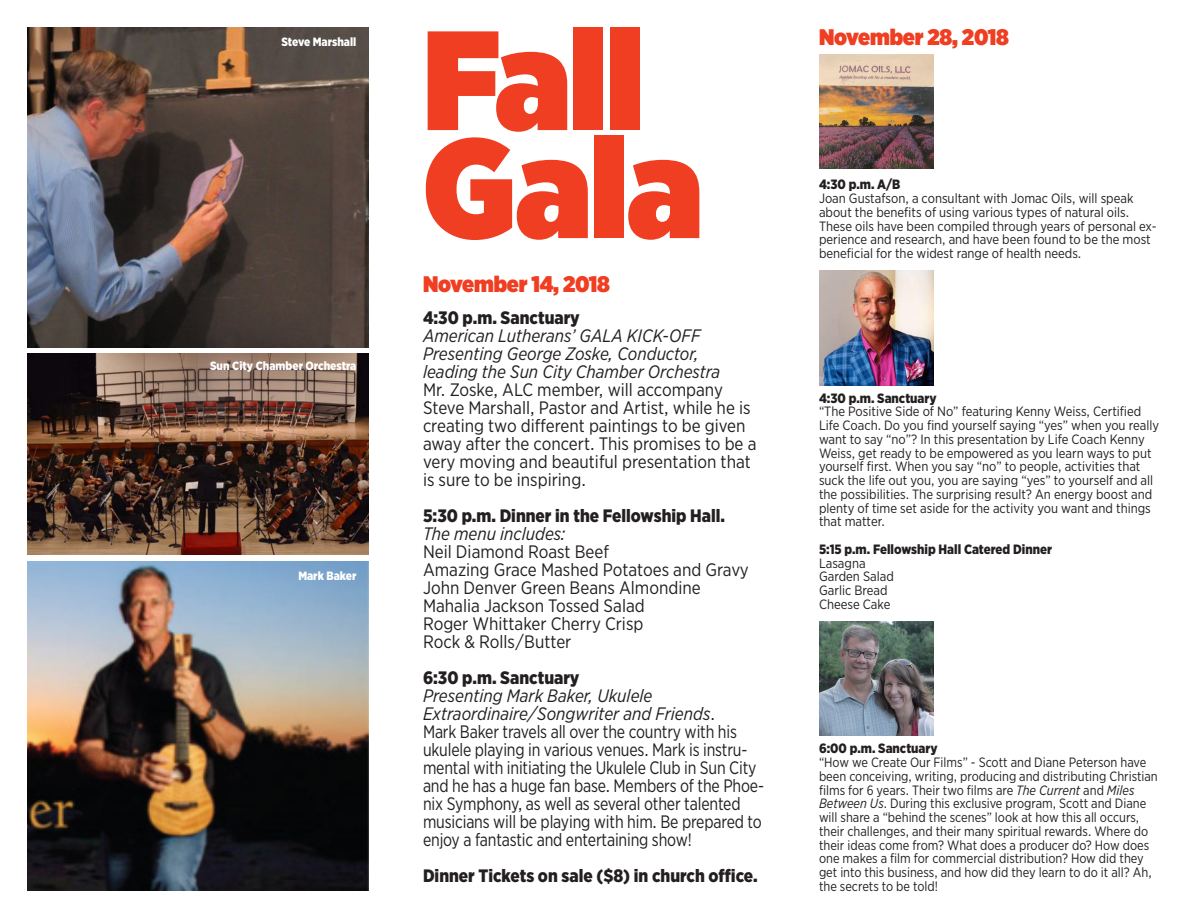
<style>
.page{position:relative;width:1188px;height:918px;background:#fff}
.page>*{position:absolute;margin:0;border:0;box-sizing:border-box;transform-origin:0 0}
.t1{font:900 141px "Gotham Narrow";letter-spacing:-.01em;color:#ef3e22}
.t2{font:900 22.5px "Gotham Narrow";letter-spacing:-.01em;color:#ef3e22}
.t3{font:18px/18px "Gotham Narrow";letter-spacing:-.01em;color:#231f20}
.t4{font:18px/18px "Gotham Narrow";letter-spacing:-.01em;color:#231f20;scale:.9 1}
.t5{font:italic 18px/18px "Gotham Narrow";color:#231f20}
.t6{font:900 18px "Gotham Narrow";color:#231f20}
.t7{font:13.5px/13.8px "Gotham Narrow";color:#231f20}
.t8{font:13.5px/13.8px "Gotham Narrow";color:#231f20;scale:.95 1}
.t9{font:900 13.5px "Gotham Narrow";color:#231f20}
.t10{font:900 12px "Gotham Narrow";color:#fff}
.s1{font-style:normal}
.s2{font-style:italic}
</style>
<div class="page">
<img style="left:819px;top:55px;width:114px;height:114px">
<img style="left:819px;top:271px;width:114px;height:114px">
<img style="left:819px;top:622px;width:114px;height:114px">
<img style="left:27px;top:562px;width:342px;height:329px">
<img style="left:27px;top:354px;width:342px;height:200px">
<img style="left:27px;top:27px;width:342px;height:321px">
<p class="t10" style="left:281px;top:34px;width:77px">Steve Marshall</p>
<p class="t10" style="left:210px;top:358px;width:148px">Sun City Chamber Orchestra</p>
<p class="t10" style="left:298px;top:568px;width:60px">Mark Baker</p>
<p class="t1" style="left:423px;top:-15px;width:223px">Fall</p>
<p class="t1" style="left:423px;top:93px;width:281px">Gala</p>
<p class="t2" style="left:423px;top:269px;width:188px">November 14, 2018</p>
<p class="t6" style="left:423px;top:305px;width:158px">4:30 p.m. Sanctuary</p>
<p class="t5" style="left:423px;top:326px;width:279px">American Lutherans’ GALA KICK-OFF</p>
<p class="t5" style="left:423px;top:344px;width:299px">Presenting George Zoske, Conductor, leading the Sun City Chamber Orchestra</p>
<p class="t3" style="left:423px;top:380px;width:335px">Mr. Zoske, ALC member, will accompany Steve Marshall, Pastor and Artist, while he is creating two different paintings to be given away after the concert. This promises to be a very moving and beautiful presentation that is sure to be inspiring.</p>
<p class="t6" style="left:423px;top:503px;width:304px">5:30 p.m. Dinner in the Fellowship Hall.</p>
<p class="t5" style="left:423px;top:524px;width:144px">The menu includes:</p>
<p class="t3" style="left:423px;top:542px;width:187px">Neil Diamond Roast Beef</p>
<p class="t3" style="left:423px;top:560px;width:327px">Amazing Grace Mashed Potatoes and Gravy</p>
<p class="t3" style="left:423px;top:578px;width:279px">John Denver Green Beans Almondine</p>
<p class="t3" style="left:423px;top:596px;width:223px">Mahalia Jackson Tossed Salad</p>
<p class="t3" style="left:423px;top:614px;width:222px">Roger Whittaker Cherry Crisp</p>
<p class="t3" style="left:423px;top:632px;width:150px">Rock &amp; Rolls/Butter</p>
<p class="t6" style="left:423px;top:665px;width:158px">6:30 p.m. Sanctuary</p>
<p class="t5" style="left:423px;top:686px;width:294px">Presenting Mark Baker, Ukulele<br>Extraordinaire/Songwriter and Friends<span class="s1">.</span></p>
<p class="t4" style="left:423px;top:722px;width:381px">Mark Baker travels all over the country with his ukulele playing in various venues. Mark is instru&shy;mental with initiating the Ukulele Club in Sun City and he has a huge fan base. Members of the Phoe&shy;nix Symphony, as well as several other talented musicians will be playing with him. Be prepared to enjoy a fantastic and entertaining show!</p>
<p class="t6" style="left:423px;top:863px;width:336px">Dinner Tickets on sale ($8) in church office.</p>
<p class="t2" style="left:819px;top:22px;width:191px">November 28, 2018</p>
<p class="t9" style="left:819px;top:176px;width:83px">4:30 p.m. A/B</p>
<p class="t7" style="left:819px;top:191px;width:339px">Joan Gustafson, a consultant with Jomac Oils, will speak about the benefits of using various types of natural oils.<br>These oils have been compiled through years of personal ex&shy;perience and research, and have been found to be the most beneficial for the widest range of health needs.</p>
<p class="t9" style="left:819px;top:389px;width:119px">4:30 p.m. Sanctuary</p>
<p class="t7" style="left:819px;top:404px;width:342px">“The Positive Side of No” featuring Kenny Weiss, Certified Life Coach. Do you find yourself saying “yes” when you really want to say “no”? In this presentation by Life Coach Kenny Weiss, get ready to be empowered as you learn ways to put yourself first. When you say “no” to people, activities that suck the life out you, you are saying “yes” to yourself and all the possibilities. The surprising result? An energy boost and plenty of time set aside for the activity you want and things that matter.</p>
<p class="t9" style="left:819px;top:540px;width:234px">5:15 p.m. Fellowship Hall Catered Dinner</p>
<p class="t7" style="left:819px;top:556px;width:48px">Lasagna</p>
<p class="t7" style="left:819px;top:570px;width:76px">Garden Salad</p>
<p class="t7" style="left:819px;top:583px;width:70px">Garlic Bread</p>
<p class="t7" style="left:819px;top:597px;width:73px">Cheese Cake</p>
<p class="t9" style="left:819px;top:740px;width:120px">6:00 p.m. Sanctuary</p>
<p class="t8" style="left:819px;top:755px;width:358px">“How we Create Our Films” - Scott and Diane Peterson have been conceiving, writing, producing and distributing Christian films for 6 years. Their two films are <span class="s2">The Current</span> and <span class="s2">Miles Between Us</span>. During this exclusive program, Scott and Diane will share a “behind the scenes” look at how this all occurs, their challenges, and their many spiritual rewards. Where do their ideas come from? What does a producer do? How does one makes a film for commercial distribution? How did they get into this business, and how did they learn to do it all? Ah, the secrets to be told!</p>
</div>
